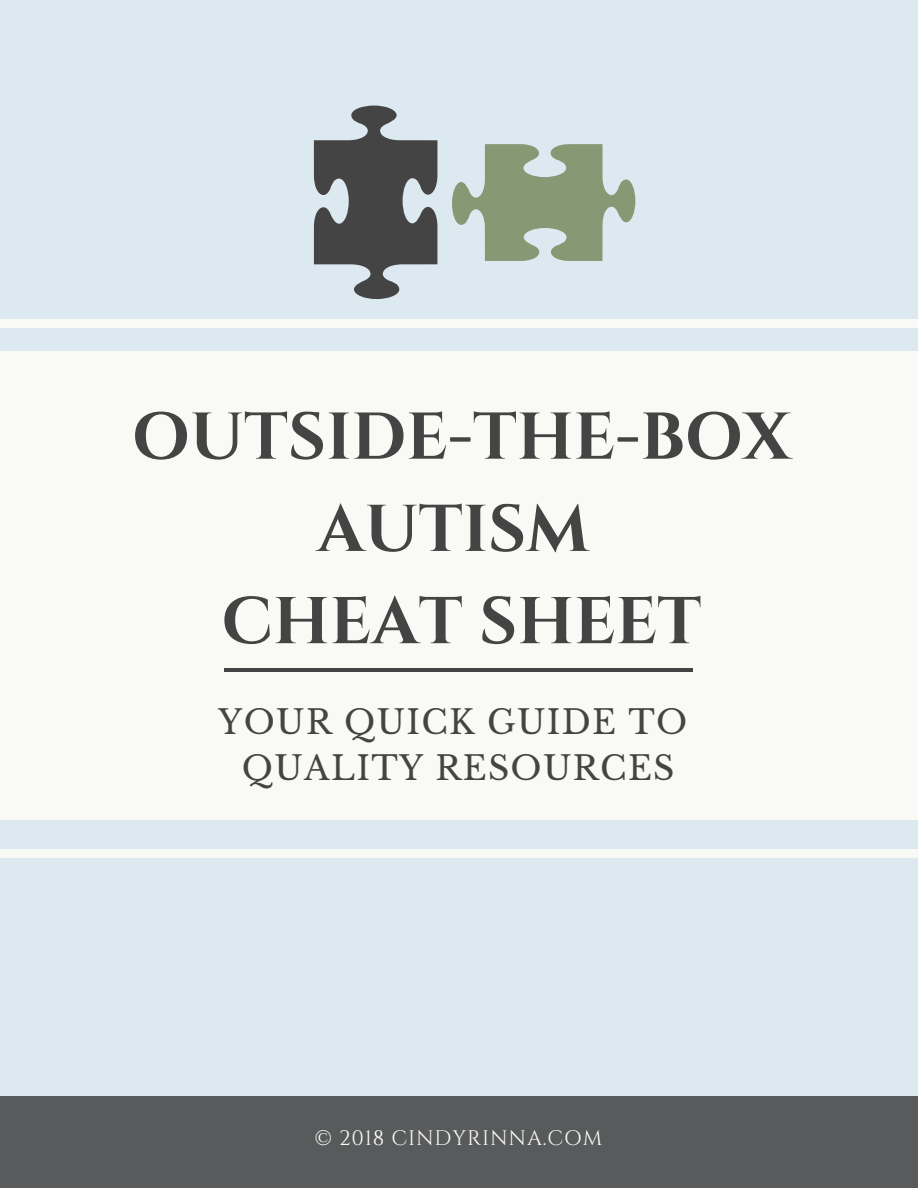
<style>
.page{position:relative;width:918px;height:1188px;background:#dce9f1}
.page>*{position:absolute;margin:0;border:0;box-sizing:border-box;transform-origin:0 0}
.t1{font:700 66px/92.2px "Cinzel";color:#444;text-align:center}
.t2{font:33px "Libre Baskerville";letter-spacing:.04em;color:#444}
.t3{font:21px "Cinzel";letter-spacing:.04em;color:#f9faf5}
</style>
<div class="page">
<div style="left:0;top:351px;width:918px;height:468px;background:#f9faf5"></div>
<hr style="left:224px;top:668px;width:468px;height:3px;background:#444">
<div style="left:0;top:319px;width:918px;height:9px;background:#f9faf5"></div>
<div style="left:0;top:849px;width:918px;height:9px;background:#f9faf5"></div>
<div style="left:0;top:1096px;width:918px;height:92px;background:#585a5b"></div>
<svg style="left:452px;top:144px;width:183px;height:117px"></svg>
<svg style="left:314px;top:106px;width:123px;height:193px"></svg>
<p class="t1" style="left:132px;top:393px;width:661px">OUTSIDE-THE-BOX<br>AUTISM</p>
<p class="t1" style="left:221px;top:577px;width:481px">CHEAT SHEET</p>
<p class="t2" style="left:218px;top:702px;width:471px">YOUR QUICK GUIDE TO</p>
<p class="t2" style="left:242px;top:748px;width:434px">QUALITY RESOURCES</p>
<p class="t3" style="left:314px;top:1125px;width:289px">© 2018 CINDYRINNA.COM</p>
</div>
